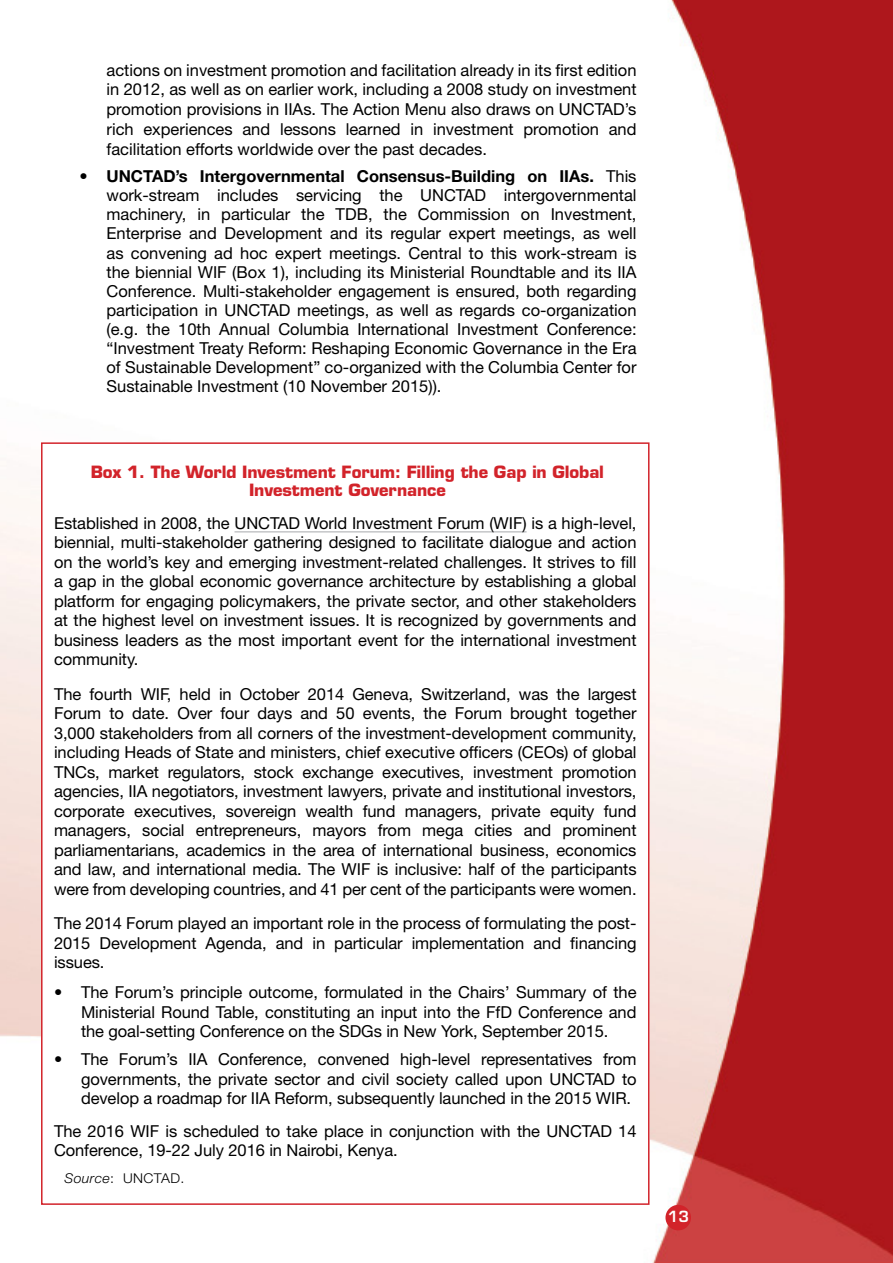
<style>
.page{position:relative;width:893px;height:1263px;background:#fff}
.page>*{position:absolute;margin:0;border:0;box-sizing:border-box;transform-origin:0 0}
.Box_text{font:16.5px/19.5px "Helvetica Neue LT Std";letter-spacing:-.005em;color:#000;text-align:justify}
.Body{font:16.5px/19.5px "Helvetica Neue LT Std";letter-spacing:-.005em;color:#000}
.BOX_HEAD{font:700 16.5px/18px "Eurostile LT Std";letter-spacing:-.005em;color:#d2232a;text-align:center}
.t1{font:600 15px "Eurostile LT Std";color:#fff}
.BOX_SOURCE{font:300 13.5px "Helvetica Neue LT Std";letter-spacing:.025em;color:#000;scale:1.05 1}
.s1{font-weight:700}
.s2{font-style:italic}
</style>
<div class="page">
<img style="left:0;top:0;width:893px;height:1263px">
<div style="left:665px;top:1205px;width:26px;height:25px;background:#d2232a;border-radius:50%"></div>
<div style="left:41px;top:442px;width:608px;height:763px;background:#fff"></div>
<hr style="left:234px;top:531px;width:293px;height:1px;background:#a7a9ac">
<p class="Box_text" style="left:106px;top:60px;width:532px">actions on investment promotion and facilitation already in its first edition in 2012, as well as on earlier work, including a 2008 study on investment promotion provisions in IIAs. The Action Menu also draws on UNCTAD’s rich experiences and lessons learned in investment promotion and facilitation efforts worldwide over the past decades.</p>
<p class="Box_text" style="left:106px;top:167px;width:532px;line-height:19px;text-indent:-27px"><span class="s1">• UNCTAD’s Intergovernmental Consensus-Building on IIAs.</span> This work-stream includes servicing the UNCTAD intergovernmental machinery, in particular the TDB, the Commission on Investment, Enterprise and Development and its regular expert meetings, as well as convening ad hoc expert meetings. Central to this work-stream is the biennial WIF (Box 1), including its Ministerial Roundtable and its IIA Conference. Multi-stakeholder engagement is ensured, both regarding participation in UNCTAD meetings, as well as regards co-organization (e.g. the 10th Annual Columbia International Investment Conference: “Investment Treaty Reform: Reshaping Economic Governance in the Era of Sustainable Development” co-organized with the Columbia Center for Sustainable Investment (10 November 2015)).</p>
<p class="BOX_HEAD" style="left:91px;top:462px;width:515px">Box 1. The World Investment Forum: Filling the Gap in Global<br>Investment Governance</p>
<p class="Box_text" style="left:54px;top:513px;width:584px">Established in 2008, the UNCTAD World Investment Forum (WIF) is a high-level, biennial, multi-stakeholder gathering designed to facilitate dialogue and action on the world’s key and emerging investment-related challenges. It strives to fill a gap in the global economic governance architecture by establishing a global platform for engaging policymakers, the private sector, and other stakeholders at the highest level on investment issues. It is recognized by governments and business leaders as the most important event for the international investment community.</p>
<p class="Box_text" style="left:54px;top:684px;width:584px">The fourth WIF, held in October 2014 Geneva, Switzerland, was the largest Forum to date. Over four days and 50 events, the Forum brought together 3,000 stakeholders from all corners of the investment-development community, including Heads of State and ministers, chief executive officers (CEOs) of global TNCs, market regulators, stock exchange executives, investment promotion agencies, IIA negotiators, investment lawyers, private and institutional investors, corporate executives, sovereign wealth fund managers, private equity fund managers, social entrepreneurs, mayors from mega cities and prominent parliamentarians, academics in the area of international business, economics and law, and international media. The WIF is inclusive: half of the participants were from developing countries, and 41 per cent of the participants were women.</p>
<p class="Box_text" style="left:54px;top:913px;width:584px">The 2014 Forum played an important role in the process of formulating the post-2015 Development Agenda, and in particular implementation and financing issues.</p>
<p class="Box_text" style="left:81px;top:982px;width:557px;text-indent:-27px">• The Forum’s principle outcome, formulated in the Chairs’ Summary of the Ministerial Round Table, constituting an input into the FfD Conference and the goal-setting Conference on the SDGs in New York, September 2015.</p>
<p class="Box_text" style="left:81px;top:1049px;width:557px;text-indent:-27px">• The Forum’s IIA Conference, convened high-level representatives from governments, the private sector and civil society called upon UNCTAD to develop a roadmap for IIA Reform, subsequently launched in the 2015 WIR.</p>
<p class="Body" style="left:54px;top:1121px;width:584px">The 2016 WIF is scheduled to take place in conjunction with the UNCTAD 14<br>Conference, 19-22 July 2016 in Nairobi, Kenya.</p>
<p class="BOX_SOURCE" style="left:64px;top:1170px;width:116px"><span class="s2">Source</span>: UNCTAD.</p>
<p class="t1" style="left:668px;top:1207px;width:23px">13</p>
</div>
